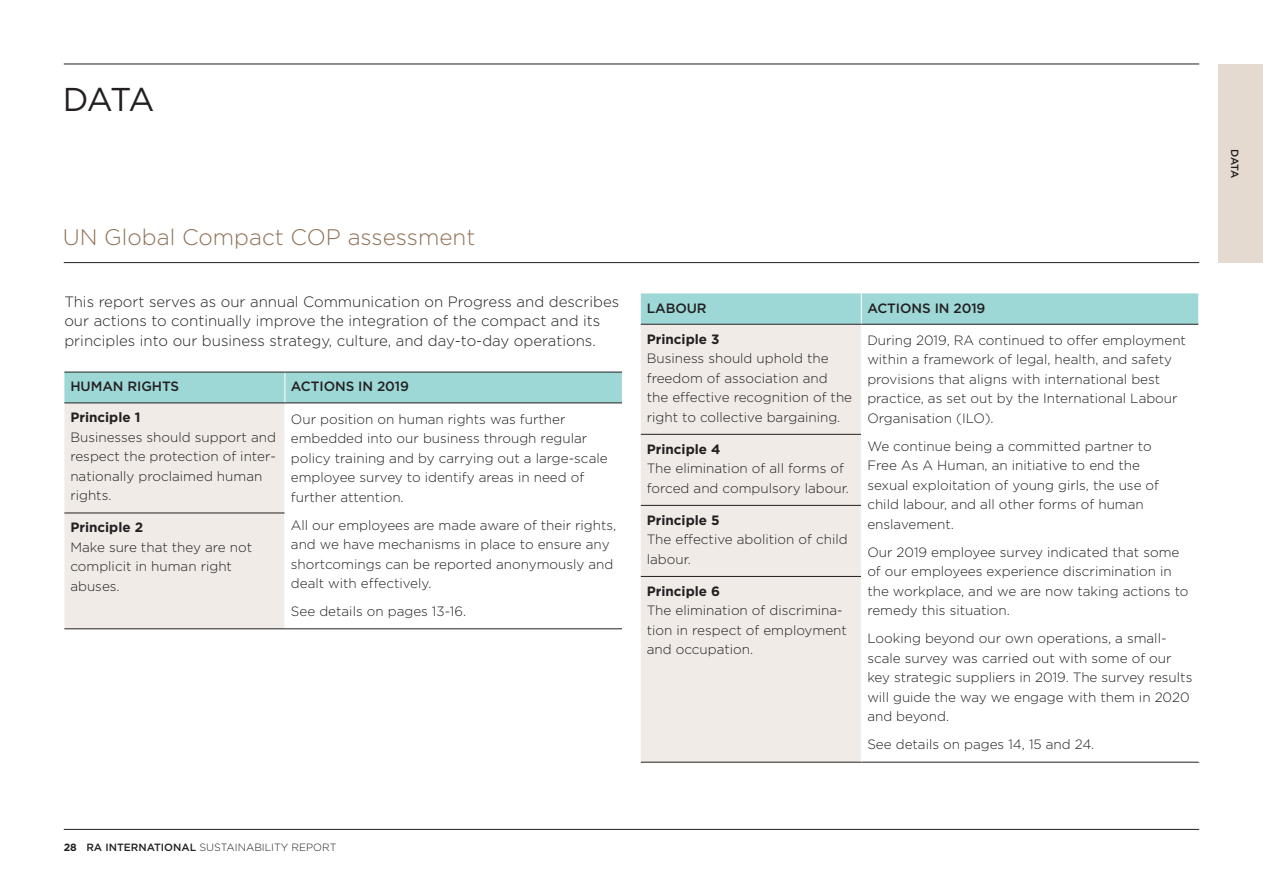
<style>
.page{position:relative;width:1263px;height:893px;background:#fff}
.page>*{position:absolute;margin:0;border:0;box-sizing:border-box;transform-origin:0 0}
.t1{font:33px "Gotham";color:#231f20}
.Body_Space{font:300 22.5px "Gotham";color:#8f7157}
.Intro_para{font:300 15px/19.5px "Gotham";color:#231f20}
.Body_Space-2{font:300 13.5px/19.5px "Gotham";color:#231f20}
.Body_Space-3{font:700 13.5px "Gotham";color:#231f20}
._2019_Subheading_1{font:500 13.5px "Gotham";letter-spacing:-.005em;color:#231f20}
.t2{font:300 10.5px "Gotham";color:#231f20}
.t3{font:500 10.5px "Gotham";color:#231f20}
.s1{font-weight:700}
.s2{font-weight:500}
</style>
<div class="page">
<hr style="left:64px;top:64px;width:1135px;height:1px;background:#231f20">
<hr style="left:64px;top:262px;width:1135px;height:1px;background:#231f20">
<hr style="left:64px;top:829px;width:1135px;height:1px;background:#231f20">
<div style="left:1218px;top:65px;width:45px;height:198px;background:#e4dad0"></div>
<div style="left:64px;top:373px;width:558px;height:30px;background:#9dd8d7"></div>
<div style="left:64px;top:404px;width:221px;height:225px;background:#f0ebe6"></div>
<hr style="left:285px;top:372px;width:1px;height:31px;background:#fff">
<hr style="left:64px;top:372px;width:221px;height:1px;background:#231f20">
<hr style="left:285px;top:372px;width:337px;height:1px;background:#231f20">
<hr style="left:64px;top:403px;width:221px;height:1px;background:#231f20">
<hr style="left:285px;top:403px;width:337px;height:1px;background:#231f20">
<hr style="left:64px;top:513px;width:221px;height:1px;background:#231f20">
<hr style="left:64px;top:629px;width:221px;height:1px;background:#231f20">
<hr style="left:285px;top:629px;width:337px;height:1px;background:#231f20">
<div style="left:641px;top:293px;width:557px;height:31px;background:#9dd8d7"></div>
<div style="left:641px;top:325px;width:220px;height:437px;background:#f0ebe6"></div>
<hr style="left:861px;top:762px;width:338px;height:1px;background:#231f20">
<hr style="left:861px;top:293px;width:1px;height:31px;background:#fff">
<hr style="left:641px;top:324px;width:220px;height:1px;background:#231f20">
<hr style="left:861px;top:324px;width:337px;height:1px;background:#231f20">
<hr style="left:641px;top:434px;width:220px;height:1px;background:#231f20">
<hr style="left:641px;top:505px;width:220px;height:1px;background:#231f20">
<hr style="left:641px;top:576px;width:220px;height:1px;background:#231f20">
<hr style="left:641px;top:762px;width:220px;height:1px;background:#231f20">
<p class="t1" style="left:63px;top:79px;width:93px">DATA</p>
<p class="Body_Space" style="left:63px;top:225px;width:414px">UN Global Compact COP assessment</p>
<p class="Intro_para" style="left:64px;top:292px;width:556px">This report serves as our annual Communication on Progress and describes our actions to continually improve the integration of the compact and its principles into our business strategy, culture, and day-to-day operations.</p>
<p class="_2019_Subheading_1" style="left:70px;top:378px;width:110px">HUMAN RIGHTS</p>
<p class="_2019_Subheading_1" style="left:291px;top:378px;width:120px">ACTIONS IN 2019</p>
<p class="Body_Space-3" style="left:70px;top:408px;width:72px">Principle 1</p>
<p class="Body_Space-2" style="left:70px;top:427px;width:207px">Businesses should support and respect the protection of inter&shy;nationally proclaimed human rights.</p>
<p class="Body_Space-2" style="left:291px;top:409px;width:318px">Our position on human rights was further embedded into our business through regular policy training and by carrying out a large-scale employee survey to identify areas in need of further attention.</p>
<p class="Body_Space-2" style="left:291px;top:515px;width:327px">All our employees are made aware of their rights, and we have mechanisms in place to ensure any shortcomings can be reported anonymously and dealt with effectively.</p>
<p class="Body_Space-2" style="left:291px;top:601px;width:177px">See details on pages 13-16.</p>
<p class="Body_Space-3" style="left:70px;top:519px;width:74px">Principle 2</p>
<p class="Body_Space-2" style="left:70px;top:537px;width:183px">Make sure that they are not complicit in human right abuses.</p>
<p class="_2019_Subheading_1" style="left:647px;top:299px;width:61px">LABOUR</p>
<p class="_2019_Subheading_1" style="left:867px;top:299px;width:120px">ACTIONS IN 2019</p>
<p class="Body_Space-3" style="left:647px;top:330px;width:74px">Principle 3</p>
<p class="Body_Space-2" style="left:647px;top:348px;width:207px">Business should uphold the freedom of association and the effective recognition of the right to collective bargaining.</p>
<p class="Body_Space-2" style="left:867px;top:330px;width:320px">During 2019, RA continued to offer employment within a framework of legal, health, and safety provisions that aligns with international best practice, as set out by the International Labour Organisation (ILO).</p>
<p class="Body_Space-2" style="left:867px;top:436px;width:293px">We continue being a committed partner to Free As A Human, an initiative to end the sexual exploitation of young girls, the use of child labour, and all other forms of human enslavement.</p>
<p class="Body_Space-2" style="left:867px;top:542px;width:323px">Our 2019 employee survey indicated that some of our employees experience discrimination in the workplace, and we are now taking actions to remedy this situation.</p>
<p class="Body_Space-2" style="left:867px;top:629px;width:326px">Looking beyond our own operations, a small&shy;scale survey was carried out with some of our key strategic suppliers in 2019. The survey results will guide the way we engage with them in 2020 and beyond.</p>
<p class="Body_Space-2" style="left:867px;top:735px;width:229px">See details on pages 14, 15 and 24.</p>
<p class="Body_Space-3" style="left:647px;top:440px;width:75px">Principle 4</p>
<p class="Body_Space-2" style="left:647px;top:458px;width:204px">The elimination of all forms of forced and compulsory labour.</p>
<p class="Body_Space-3" style="left:647px;top:511px;width:74px">Principle 5</p>
<p class="Body_Space-2" style="left:647px;top:529px;width:202px">The effective abolition of child labour.</p>
<p class="Body_Space-3" style="left:647px;top:582px;width:75px">Principle 6</p>
<p class="Body_Space-2" style="left:647px;top:601px;width:202px">The elimination of discrimina&shy;tion in respect of employment and occupation.</p>
<p class="t2" style="left:64px;top:842px;width:274px"><span class="s1">28</span> <span class="s2">RA INTERNATIONAL</span> SUSTAINABILITY REPORT</p>
<p class="t3" style="left:1242px;top:149px;width:31px;rotate:90deg">DATA</p>
</div>
